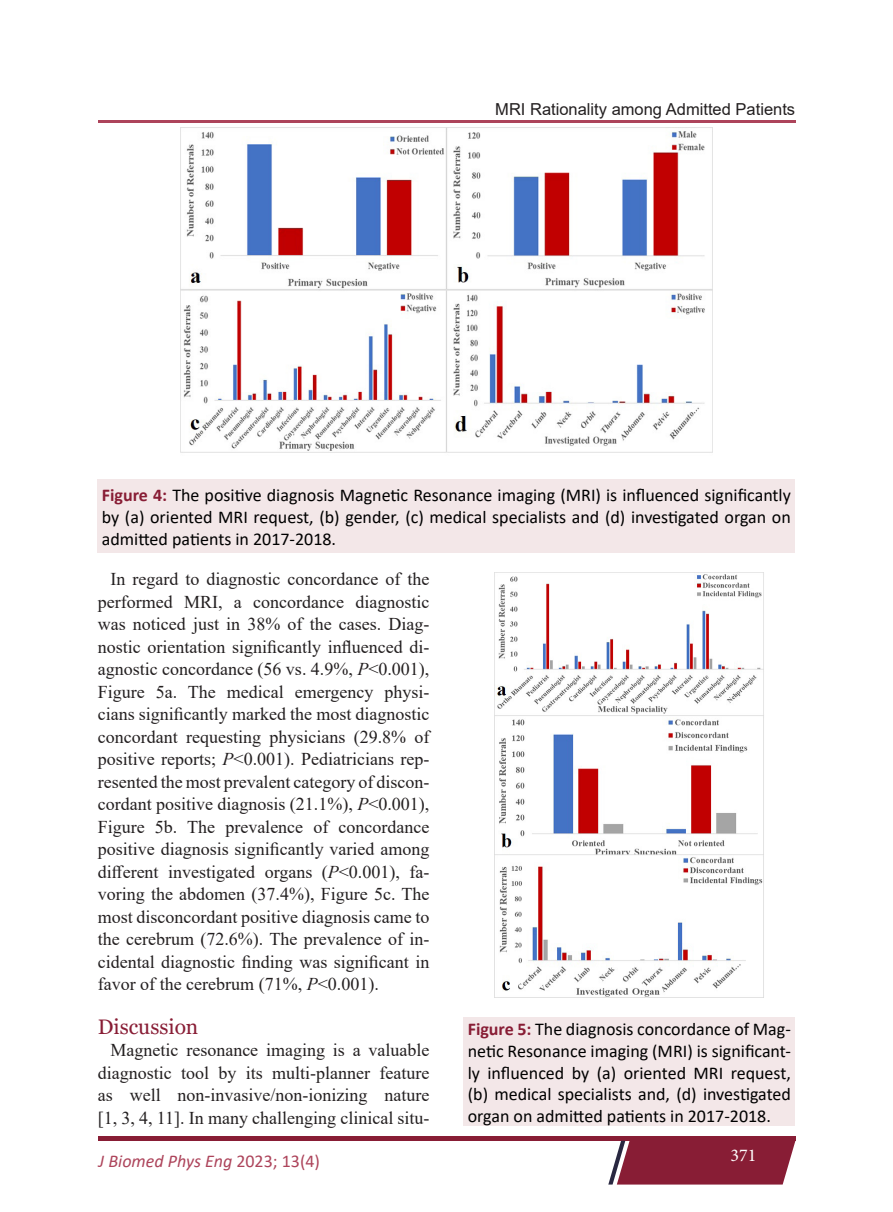
<style>
.page{position:relative;width:893px;height:1212px;background:#fff}
.page>*{position:absolute;margin:0;border:0;box-sizing:border-box;transform-origin:0 0}
.Heading{font:21px "Georgia";color:#881d35}
.Body{font:18px/22.5px "Times New Roman";color:#231f20;text-align:justify}
.Figure{font:18px/21.6px "Calibri";color:#000;text-align:justify}
.t1{font:italic 18px "Calibri";color:#ad445b}
.t2{font:18px "Minion Pro";color:#fff}
.Running_Title{font:16.5px "Arial";color:#231f20}
.s1{font-weight:700;color:#881d35}
.s2{font-style:italic}
.s3{font-style:normal}
</style>
<div class="page">
<div style="left:98px;top:1136px;width:697px;height:5px;background:#881d35"></div>
<svg style="left:608px;top:1141px;width:187px;height:43px;background:#903147"></svg>
<hr style="left:98px;top:120px;width:698px;height:2px;background:#ad445b">
<div style="left:98px;top:479px;width:697px;height:74px;background:#f3e7e8"></div>
<img style="left:181px;top:128px;width:531px;height:325px">
<div style="left:463px;top:1018px;width:332px;height:108px;background:#f3e7e8"></div>
<img style="left:494px;top:572px;width:270px;height:425px">
<p class="Running_Title" style="left:495px;top:98px;width:301px">MRI Rationality among Admitted Patients</p>
<p class="Figure" style="left:102px;top:484px;width:691px"><span class="s1">Figure 4:</span> The positive diagnosis Magnetic Resonance imaging (MRI) is influenced significantly by (a) oriented MRI request, (b) gender, (c) medical specialists and (d) investigated organ on admitted patients in 2017-2018.</p>
<p class="Body" style="left:98px;top:567px;width:333px;text-indent:13px">In regard to diagnostic concordance of the performed MRI, a concordance diagnostic was noticed just in 38% of the cases. Diag&shy;nostic orientation significantly influenced di&shy;agnostic concordance (56 vs. 4.9%, <span class="s2">P</span>&lt;0.001), Figure 5a. The medical emergency physi&shy;cians significantly marked the most diagnostic concordant requesting physicians (29.8% of positive reports; <span class="s2">P</span>&lt;0.001). Pediatricians rep&shy;resented the most prevalent category of discon&shy;cordant positive diagnosis (21.1%), <span class="s2">P</span>&lt;0.001), Figure 5b. The prevalence of concordance positive diagnosis significantly varied among different investigated organs (<span class="s2">P</span>&lt;0.001), fa&shy;voring the abdomen (37.4%), Figure 5c. The most disconcordant positive diagnosis came to the cerebrum (72.6%). The prevalence of in&shy;cidental diagnostic finding was significant in favor of the cerebrum (71%, <span class="s2">P</span>&lt;0.001).</p>
<p class="Heading" style="left:98px;top:1013px;width:102px">Discussion</p>
<p class="Body" style="left:98px;top:1038px;width:333px;text-indent:13px">Magnetic resonance imaging is a valuable diagnostic tool by its multi-planner feature as well non-invasive/non-ionizing nature [1, 3, 4, 11]. In many challenging clinical situ-</p>
<p class="t1" style="left:99px;top:1148px;width:223px">J Biomed Phys Eng <span class="s3">2023; 13(4)</span></p>
<p class="Figure" style="left:468px;top:1018px;width:325px"><span class="s1">Figure 5:</span> The diagnosis concordance of Mag&shy;netic Resonance imaging (MRI) is significant&shy;ly influenced by (a) oriented MRI request, (b) medical specialists and, (d) investigated organ on admitted patients in 2017-2018.</p>
<p class="t2" style="left:730px;top:1143px;width:27px">371</p>
</div>
